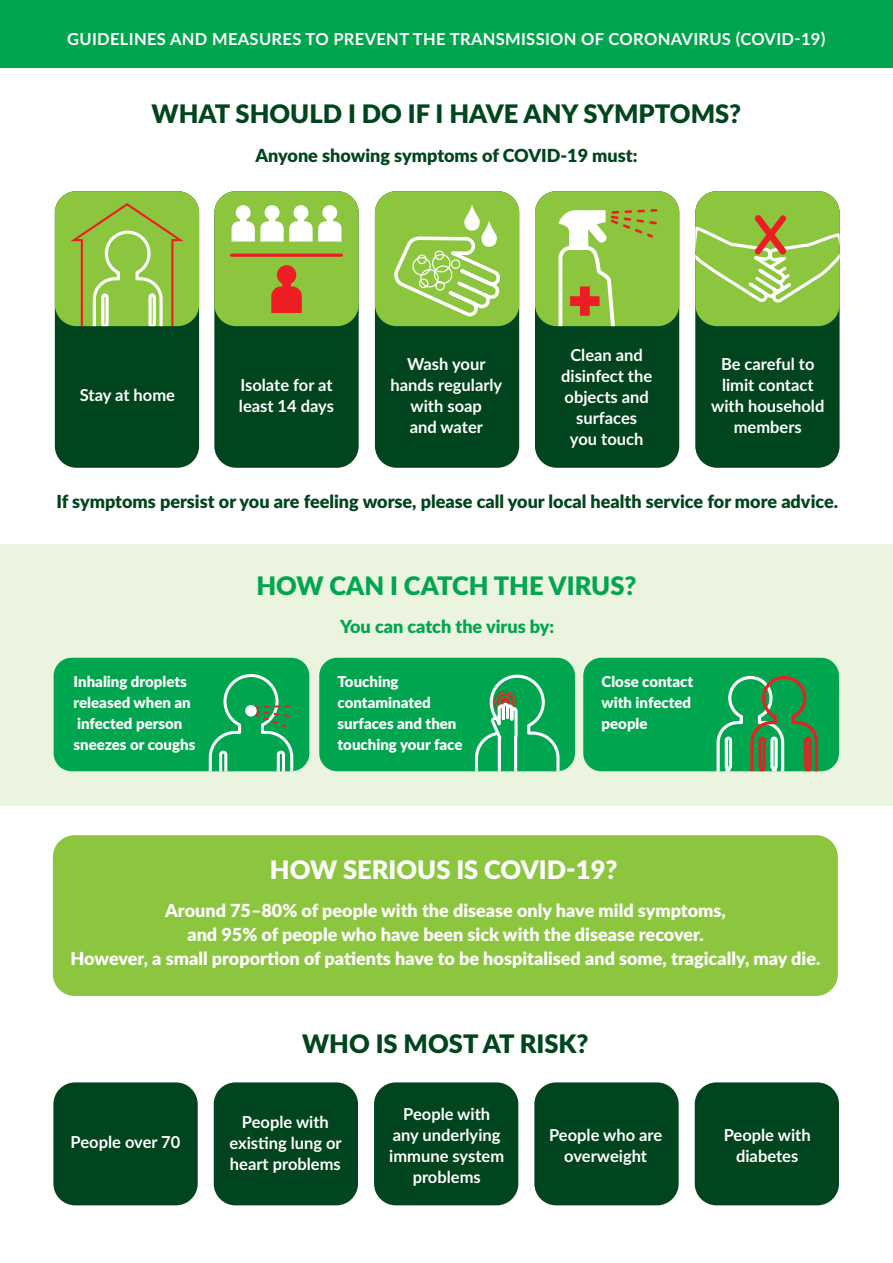
<style>
.page{position:relative;width:893px;height:1263px;background:#fff}
.page>*{position:absolute;margin:0;border:0;box-sizing:border-box;transform-origin:0 0}
.t1{font:900 25.5px "Lato";color:#00451d}
.t2{font:900 25.5px "Lato";color:#00a54f}
.t3{font:900 25.5px "Lato";color:#fff}
.t4{font:900 18px "Lato";color:#fff}
.t5{font:900 18px "Lato";color:#00451d}
.t6{font:900 18px "Lato";color:#00a54f}
.t7{font:700 16.5px/21px "Lato";color:#fff;text-align:center}
.t8{font:700 16.5px "Lato";letter-spacing:.02em;color:#fff}
.t9{font:900 15px "Lato";color:#fff}
</style>
<div class="page">
<div style="left:0;top:544px;width:893px;height:261px;background:#ebf4de"></div>
<div style="left:53px;top:835px;width:785px;height:161px;background:#8bc63e;border-radius:22px"></div>
<div style="left:214px;top:191px;width:145px;height:277px;background:#00451d;border-radius:22px"></div>
<div style="left:695px;top:191px;width:145px;height:277px;background:#00451d;border-radius:22px"></div>
<div style="left:214px;top:191px;width:145px;height:135px;background:#8bc63e;border-radius:22px"></div>
<svg style="left:232px;top:205px;width:109px;height:37px"></svg>
<svg style="left:271px;top:265px;width:31px;height:48px"></svg>
<hr style="left:232px;top:254px;width:109px;height:3px;background:#ee1d23">
<div style="left:695px;top:191px;width:145px;height:135px;background:#8bc63e;border-radius:22px"></div>
<svg style="left:695px;top:215px;width:145px;height:90px"></svg>
<div style="left:535px;top:191px;width:144px;height:277px;background:#00451d;border-radius:22px"></div>
<div style="left:535px;top:191px;width:144px;height:135px;background:#8bc63e;border-radius:22px"></div>
<svg style="left:558px;top:209px;width:106px;height:117px"></svg>
<div style="left:55px;top:191px;width:144px;height:277px;background:#00451d;border-radius:22px"></div>
<div style="left:55px;top:191px;width:144px;height:135px;background:#8bc63e;border-radius:22px"></div>
<svg style="left:67px;top:203px;width:120px;height:123px"></svg>
<div style="left:375px;top:191px;width:144px;height:277px;background:#00451d;border-radius:22px"></div>
<div style="left:375px;top:191px;width:144px;height:135px;background:#8bc63e;border-radius:22px"></div>
<svg style="left:394px;top:204px;width:106px;height:113px"></svg>
<div style="left:0;top:0;width:893px;height:68px;background:#00a54f"></div>
<div style="left:54px;top:658px;width:255px;height:113px;background:#00a54f;border-radius:18px"></div>
<svg style="left:208px;top:674px;width:88px;height:97px"></svg>
<div style="left:245px;top:705px;width:12px;height:11px;background:#fff;border-radius:50%"></div>
<div style="left:319px;top:658px;width:256px;height:113px;background:#00a54f;border-radius:18px"></div>
<svg style="left:474px;top:674px;width:87px;height:97px"></svg>
<div style="left:583px;top:658px;width:256px;height:113px;background:#00a54f;border-radius:18px"></div>
<svg style="left:716px;top:675px;width:103px;height:96px"></svg>
<div style="left:53px;top:1082px;width:145px;height:123px;background:#00451d;border-radius:22px"></div>
<div style="left:214px;top:1082px;width:144px;height:123px;background:#00451d;border-radius:22px"></div>
<div style="left:374px;top:1082px;width:144px;height:123px;background:#00451d;border-radius:22px"></div>
<div style="left:534px;top:1082px;width:145px;height:123px;background:#00451d;border-radius:22px"></div>
<div style="left:695px;top:1082px;width:144px;height:123px;background:#00451d;border-radius:22px"></div>
<p class="t8" style="left:67px;top:26px;width:760px">GUIDELINES AND MEASURES TO PREVENT THE TRANSMISSION OF CORONAVIRUS (COVID-19)</p>
<p class="t1" style="left:152px;top:94px;width:591px">WHAT SHOULD I DO IF I HAVE ANY SYMPTOMS?</p>
<p class="t5" style="left:255px;top:142px;width:384px">Anyone showing symptoms of COVID-19 must:</p>
<p class="t7" style="left:80px;top:384px;width:97px">Stay at home</p>
<p class="t7" style="left:239px;top:374px;width:97px;text-align:left">Isolate for at least 14 days</p>
<p class="t7" style="left:407px;top:353px;width:80px">Wash your</p>
<p class="t7" style="left:391px;top:374px;width:113px">hands regularly</p>
<p class="t7" style="left:411px;top:395px;width:73px">with soap</p>
<p class="t7" style="left:410px;top:416px;width:75px">and water</p>
<p class="t7" style="left:570px;top:343px;width:74px">Clean and</p>
<p class="t7" style="left:561px;top:364px;width:93px">disinfect the objects and surfaces</p>
<p class="t7" style="left:570px;top:427px;width:75px">you touch</p>
<p class="t7" style="left:721px;top:353px;width:95px">Be careful to</p>
<p class="t7" style="left:722px;top:374px;width:93px">limit contact</p>
<p class="t7" style="left:711px;top:395px;width:115px">with household members</p>
<p class="t5" style="left:57px;top:488px;width:783px">If symptoms persist or you are feeling worse, please call your local health service for more advice.</p>
<p class="t2" style="left:256px;top:566px;width:382px">HOW CAN I CATCH THE VIRUS?</p>
<p class="t9" style="left:74px;top:670px;width:115px">Inhaling droplets</p>
<p class="t9" style="left:74px;top:691px;width:119px">released when an</p>
<p class="t9" style="left:77px;top:712px;width:107px">infected person</p>
<p class="t9" style="left:74px;top:733px;width:123px">sneezes or coughs</p>
<p class="t6" style="left:340px;top:612px;width:216px">You can catch the virus by:</p>
<p class="t9" style="left:338px;top:670px;width:63px">Touching</p>
<p class="t9" style="left:338px;top:691px;width:95px">contaminated</p>
<p class="t9" style="left:338px;top:712px;width:120px">surfaces and then</p>
<p class="t9" style="left:338px;top:733px;width:126px">touching your face</p>
<p class="t9" style="left:602px;top:670px;width:93px">Close contact</p>
<p class="t9" style="left:602px;top:691px;width:91px">with infected</p>
<p class="t9" style="left:602px;top:712px;width:48px">people</p>
<p class="t3" style="left:270px;top:851px;width:349px">HOW SERIOUS IS COVID-19?</p>
<p class="t4" style="left:165px;top:897px;width:562px">Around 75–80% of people with the disease only have mild symptoms,</p>
<p class="t4" style="left:187px;top:921px;width:518px">and 95% of people who have been sick with the disease recover.</p>
<p class="t4" style="left:71px;top:945px;width:751px">However, a small proportion of patients have to be hospitalised and some, tragically, may die.</p>
<p class="t7" style="left:71px;top:1131px;width:111px">People over 70</p>
<p class="t1" style="left:302px;top:1024px;width:288px">WHO IS MOST AT RISK?</p>
<p class="t7" style="left:229px;top:1111px;width:114px">People with existing lung or heart problems</p>
<p class="t7" style="left:403px;top:1103px;width:88px">People with</p>
<p class="t7" style="left:389px;top:1124px;width:116px">any underlying immune system problems</p>
<p class="t7" style="left:549px;top:1124px;width:115px">People who are overweight</p>
<p class="t7" style="left:724px;top:1124px;width:88px">People with diabetes</p>
</div>
